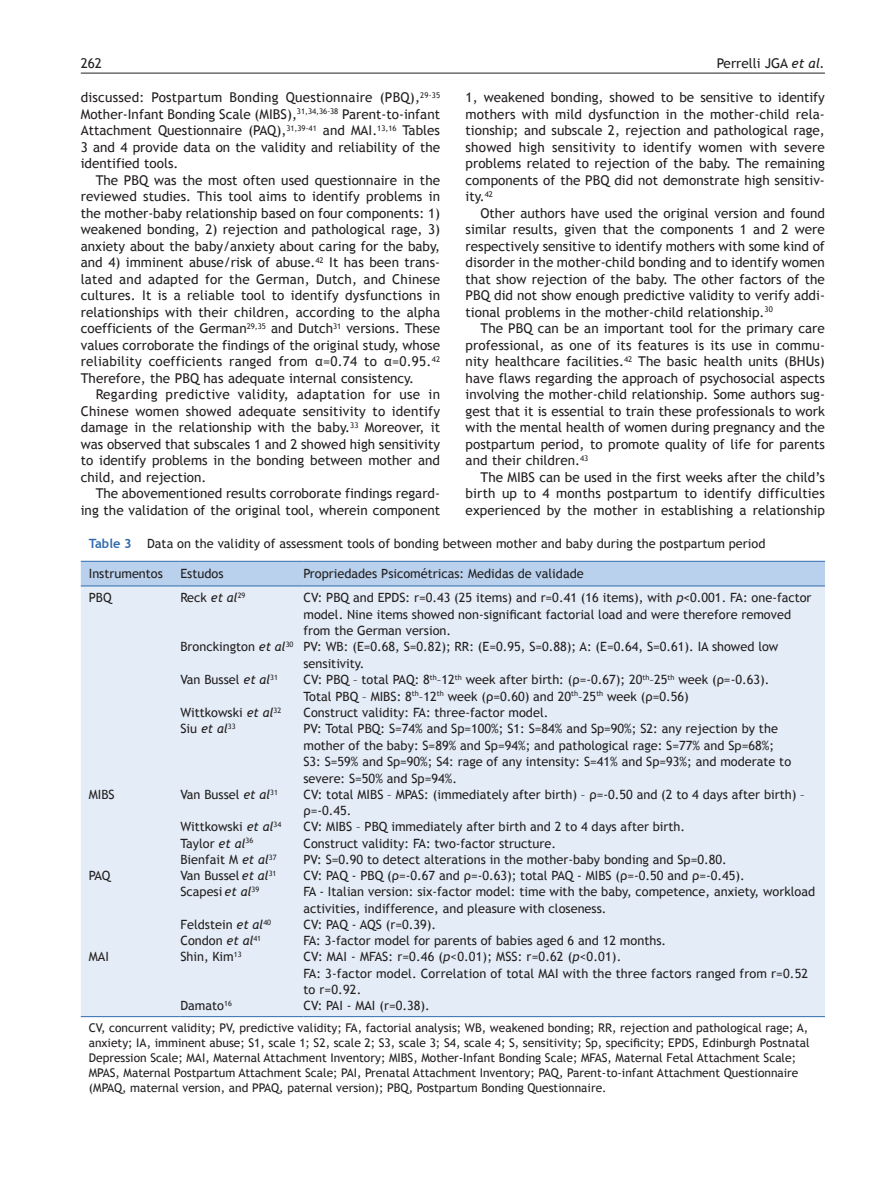
<style>
.page{position:relative;width:893px;height:1191px;background:#fff}
.page>*{position:absolute;margin:0;border:0;box-sizing:border-box;transform-origin:0 0}
.t1{font:13.5px/16.5px "Trebuchet MS";color:#231f20;text-align:justify}
.t2{font:12.75px/16.5px "Trebuchet MS";color:#231f20}
.t3{font:italic 12.75px "Trebuchet MS";color:#231f20}
.t4{font:12px/15px "Trebuchet MS";color:#231f20}
.s1{font-style:italic}
.s2{font-weight:700;color:#306aad}
.s3{font-style:normal}
</style>
<div class="page">
<hr style="left:81px;top:73px;width:744px;height:1px;background:#231f20">
<div style="left:81px;top:562px;width:744px;height:23px;background:#b9d1ec"></div>
<div style="left:81px;top:586px;width:744px;height:430px;background:#e4edf7"></div>
<hr style="left:81px;top:561px;width:99px;height:1px;background:#306aad">
<hr style="left:180px;top:561px;width:123px;height:1px;background:#306aad">
<hr style="left:303px;top:561px;width:522px;height:1px;background:#306aad">
<hr style="left:81px;top:585px;width:99px;height:1px;background:#306aad">
<hr style="left:180px;top:585px;width:123px;height:1px;background:#306aad">
<hr style="left:303px;top:585px;width:522px;height:1px;background:#306aad">
<hr style="left:81px;top:1016px;width:99px;height:1px;background:#306aad">
<hr style="left:180px;top:1016px;width:123px;height:1px;background:#306aad">
<hr style="left:303px;top:1016px;width:522px;height:1px;background:#306aad">
<p class="t1" style="left:81px;top:56px;width:23px">262</p>
<p class="t1" style="left:717px;top:56px;width:110px">Perrelli JGA <span class="s1">et al.</span></p>
<p class="t1" style="left:81px;top:89px;width:361px">discussed: Postpartum Bonding Questionnaire (PBQ),<sup>29-35<br></sup>Mother-Infant Bonding Scale (MIBS),<sup>31,34,36-38</sup> Parent-to-infant Attachment Questionnaire (PAQ),<sup>31,39-41</sup> and MAI.<sup>13,16</sup> Tables 3 and 4 provide data on the validity and reliability of the identified tools.</p>
<p class="t1" style="left:81px;top:172px;width:361px;text-indent:15px">The PBQ was the most often used questionnaire in the reviewed studies. This tool aims to identify problems in the mother-baby relationship based on four components: 1) weakened bonding, 2) rejection and pathological rage, 3) anxiety about the baby/anxiety about caring for the baby, and 4) imminent abuse/risk of abuse.<sup>42</sup> It has been trans&shy;lated and adapted for the German, Dutch, and Chinese cultures. It is a reliable tool to identify dysfunctions in relationships with their children, according to the alpha coefficients of the German<sup>29,35</sup> and Dutch<sup>31</sup> versions. These values corroborate the findings of the original study, whose reliability coefficients ranged from α=0.74 to α=0.95.<sup>42<br></sup>Therefore, the PBQ has adequate internal consistency.</p>
<p class="t1" style="left:81px;top:386px;width:361px;text-indent:15px">Regarding predictive validity, adaptation for use in Chinese women showed adequate sensitivity to identify damage in the relationship with the baby.<sup>33</sup> Moreover, it was observed that subscales 1 and 2 showed high sensitivity to identify problems in the bonding between mother and child, and rejection.</p>
<p class="t1" style="left:81px;top:485px;width:361px;text-align:right">The abovementioned results corroborate findings regard&shy;ing the validation of the original tool, wherein component</p>
<p class="t1" style="left:466px;top:89px;width:361px">1, weakened bonding, showed to be sensitive to identify mothers with mild dysfunction in the mother-child rela&shy;tionship; and subscale 2, rejection and pathological rage, showed high sensitivity to identify women with severe problems related to rejection of the baby. The remaining components of the PBQ did not demonstrate high sensitiv&shy;ity.<sup>42</sup></p>
<p class="t1" style="left:466px;top:205px;width:361px;text-indent:15px">Other authors have used the original version and found similar results, given that the components 1 and 2 were respectively sensitive to identify mothers with some kind of disorder in the mother-child bonding and to identify women that show rejection of the baby. The other factors of the PBQ did not show enough predictive validity to verify addi&shy;tional problems in the mother-child relationship.<sup>30</sup></p>
<p class="t1" style="left:466px;top:320px;width:361px;text-indent:15px">The PBQ can be an important tool for the primary care professional, as one of its features is its use in commu&shy;nity healthcare facilities.<sup>42</sup> The basic health units (BHUs) have flaws regarding the approach of psychosocial aspects involving the mother-child relationship. Some authors sug&shy;gest that it is essential to train these professionals to work with the mental health of women during pregnancy and the postpartum period, to promote quality of life for parents and their children.<sup>43</sup></p>
<p class="t1" style="left:466px;top:469px;width:361px;text-indent:15px">The MIBS can be used in the first weeks after the child’s birth up to 4 months postpartum to identify difficulties experienced by the mother in establishing a relationship</p>
<p class="t2" style="left:89px;top:535px;width:678px"><span class="s2">Table 3</span> Data on the validity of assessment tools of bonding between mother and baby during the postpartum period</p>
<p class="t2" style="left:89px;top:566px;width:76px">Instrumentos</p>
<p class="t2" style="left:180px;top:566px;width:45px">Estudos</p>
<p class="t2" style="left:303px;top:566px;width:282px">Propriedades Psicométricas: Medidas de validade</p>
<p class="t2" style="left:89px;top:589px;width:24px">PBQ</p>
<p class="t2" style="left:180px;top:589px;width:67px">Reck <span class="s1">et al</span><sup>29</sup></p>
<p class="t2" style="left:303px;top:589px;width:510px">CV: PBQ and EPDS: r=0.43 (25 items) and r=0.41 (16 items), with <span class="s1">p&lt;</span>0.001. FA: one-factor</p>
<p class="t2" style="left:303px;top:606px;width:489px">model. Nine items showed non-significant factorial load and were therefore removed</p>
<p class="t2" style="left:303px;top:622px;width:149px">from the German version.</p>
<p class="t2" style="left:180px;top:639px;width:599px">Bronckington <span class="s1">et al</span><sup>30</sup> PV: WB: (E=0.68, S=0.82); RR: (E=0.95, S=0.88); A: (E=0.64, S=0.61). IA showed low</p>
<p class="t2" style="left:303px;top:655px;width:62px">sensitivity.</p>
<p class="t2" style="left:180px;top:671px;width:99px">Van Bussel <span class="s1">et al</span><sup>31</sup></p>
<p class="t2" style="left:303px;top:671px;width:467px">CV: PBQ – total PAQ: 8<sup>th</sup>–12<sup>th</sup> week after birth: (ρ=-0.67); 20<sup>th</sup>–25<sup>th</sup> week (ρ=-0.63).<br>Total PBQ – MIBS: 8<sup>th</sup>–12<sup>th</sup> week (ρ=0.60) and 20<sup>th</sup>–25<sup>th</sup> week (ρ=0.56)</p>
<p class="t2" style="left:180px;top:704px;width:102px">Wittkowski <span class="s1">et al</span><sup>32</sup></p>
<p class="t2" style="left:303px;top:704px;width:246px">Construct validity: FA: three-factor model.</p>
<p class="t3" style="left:180px;top:721px;width:57px"><span class="s3">Siu</span> et al<sup>33</sup></p>
<p class="t2" style="left:303px;top:720px;width:489px">PV: Total PBQ: S=74% and Sp=100%; S1: S=84% and Sp=90%; S2: any rejection by the mother of the baby: S=89% and Sp=94%; and pathological rage: S=77% and Sp=68%; S3: S=59% and Sp=90%; S4: rage of any intensity: S=41% and Sp=93%; and moderate to severe: S=50% and Sp=94%.</p>
<p class="t2" style="left:89px;top:786px;width:27px">MIBS</p>
<p class="t2" style="left:180px;top:786px;width:99px">Van Bussel <span class="s1">et al</span><sup>31</sup></p>
<p class="t2" style="left:303px;top:786px;width:503px">CV: total MIBS – MPAS: (immediately after birth) – ρ=-0.50 and (2 to 4 days after birth) – ρ=-0.45.</p>
<p class="t2" style="left:180px;top:819px;width:102px">Wittkowski <span class="s1">et al</span><sup>34</sup></p>
<p class="t2" style="left:303px;top:819px;width:383px">CV: MIBS – PBQ immediately after birth and 2 to 4 days after birth.</p>
<p class="t2" style="left:180px;top:835px;width:74px">Taylor <span class="s1">et al</span><sup>36</sup></p>
<p class="t2" style="left:303px;top:835px;width:254px">Construct validity: FA: two-factor structure.</p>
<p class="t2" style="left:180px;top:851px;width:98px">Bienfait M <span class="s1">et al</span><sup>37</sup></p>
<p class="t2" style="left:303px;top:851px;width:425px">PV: S=0.90 to detect alterations in the mother-baby bonding and Sp=0.80.</p>
<p class="t2" style="left:89px;top:867px;width:23px">PAQ</p>
<p class="t2" style="left:180px;top:867px;width:98px">Van Bussel <span class="s1">et al</span><sup>31</sup></p>
<p class="t2" style="left:303px;top:867px;width:443px">CV: PAQ - PBQ (ρ=-0.67 and ρ=-0.63); total PAQ - MIBS (ρ=-0.50 and ρ=-0.45).</p>
<p class="t2" style="left:180px;top:883px;width:80px">Scapesi <span class="s1">et al</span><sup>39</sup></p>
<p class="t2" style="left:303px;top:883px;width:513px">FA - Italian version: six-factor model: time with the baby, competence, anxiety, workload activities, indifference, and pleasure with closeness.</p>
<p class="t2" style="left:180px;top:916px;width:92px">Feldstein <span class="s1">et al</span><sup>40</sup></p>
<p class="t2" style="left:303px;top:916px;width:134px">CV: PAQ - AQS (r=0.39).</p>
<p class="t2" style="left:180px;top:932px;width:82px">Condon <span class="s1">et al</span><sup>41</sup></p>
<p class="t2" style="left:303px;top:932px;width:364px">FA: 3-factor model for parents of babies aged 6 and 12 months.</p>
<p class="t2" style="left:89px;top:948px;width:22px">MAI</p>
<p class="t2" style="left:180px;top:949px;width:63px">Shin, Kim<sup>13</sup></p>
<p class="t2" style="left:303px;top:949px;width:506px">CV: MAI - MFAS: r=0.46 (<span class="s1">p</span>&lt;0.01); MSS: r=0.62 (<span class="s1">p</span>&lt;0.01).<br>FA: 3-factor model. Correlation of total MAI with the three factors ranged from r=0.52 to r=0.92.</p>
<p class="t2" style="left:180px;top:997px;width:53px">Damato<sup>16</sup></p>
<p class="t2" style="left:303px;top:997px;width:128px">CV: PAI - MAI (r=0.38).</p>
<p class="t4" style="left:89px;top:1020px;width:722px">CV, concurrent validity; PV, predictive validity; FA, factorial analysis; WB, weakened bonding; RR, rejection and pathological rage; A, anxiety; IA, imminent abuse; S1, scale 1; S2, scale 2; S3, scale 3; S4, scale 4; S, sensitivity; Sp, specificity; EPDS, Edinburgh Postnatal Depression Scale; MAI, Maternal Attachment Inventory; MIBS, Mother-Infant Bonding Scale; MFAS, Maternal Fetal Attachment Scale; MPAS, Maternal Postpartum Attachment Scale; PAI, Prenatal Attachment Inventory; PAQ, Parent-to-infant Attachment Questionnaire (MPAQ, maternal version, and PPAQ, paternal version); PBQ, Postpartum Bonding Questionnaire.</p>
</div>
